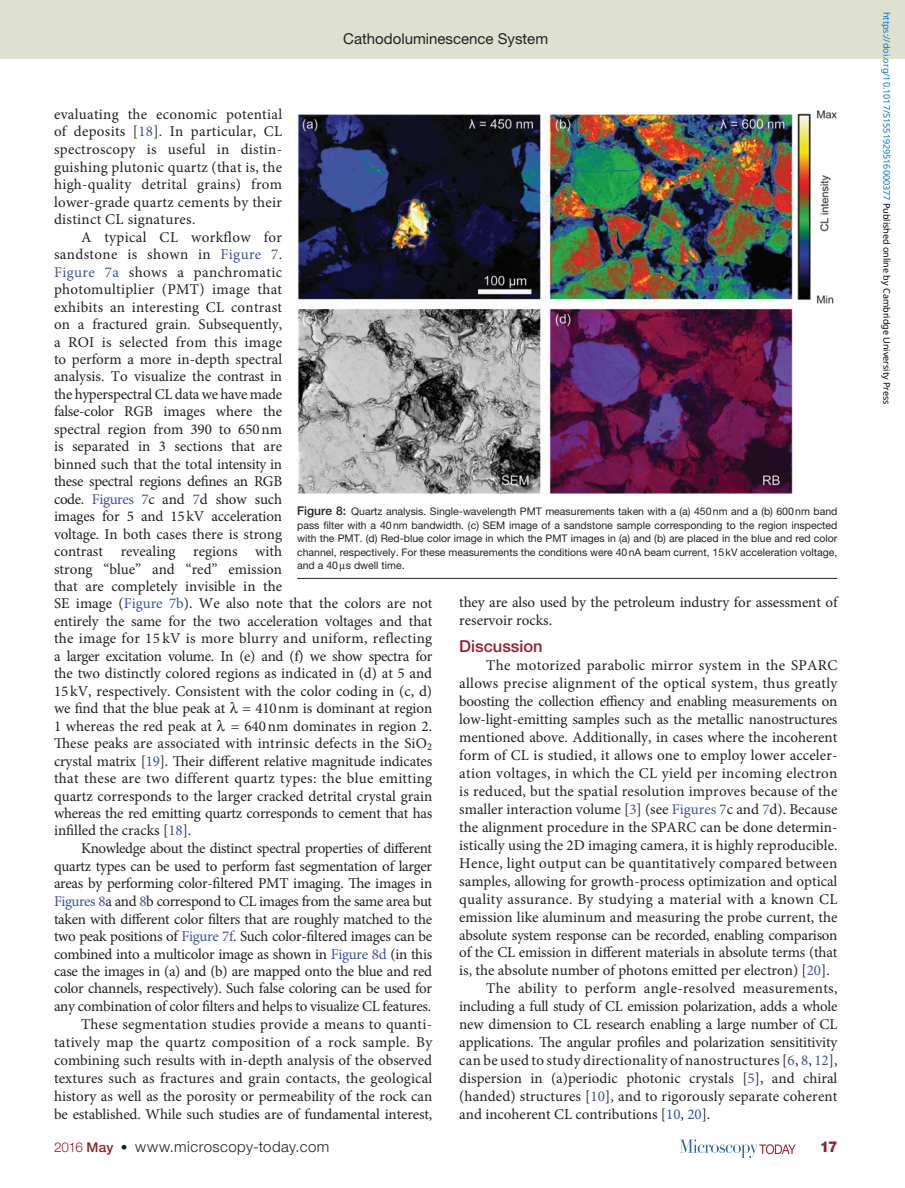
<style>
.page{position:relative;width:905px;height:1188px;background:#fff}
.page>*{position:absolute;margin:0;border:0;box-sizing:border-box;transform-origin:0 0}
.pSec1ttl{font:500 16.5px "Helvetica Neue LT Std";color:#98212a}
.pPara{font:15px/17.4px "Minion Pro";color:#231f20;text-align:justify}
.pFirstpara{font:15px/18px "Minion Pro";letter-spacing:.01em;color:#231f20;text-align:justify}
.t1{font:300 15px "Helvetica Neue LT Std";letter-spacing:.03em;color:#231f20}
.t2{font:15px "Helvetica Neue LT Std";color:#231f20}
.t3{font:800 15px "Helvetica Neue LT Std";color:#98212a}
.pFigureCaption{font:10.5px/13.5px "Helvetica Neue LT Std";color:#231f20;text-align:justify}
.t4{font:9px "Noto Sans";color:#0172cf}
.s1{color:#3a53a3}
.s2{font-weight:500;font-size:12px}
.s3{font-size:13.5px;color:#98212a}
.s4{font-weight:500;font-size:13.5px;color:#98212a}
.s5{font-weight:500;font-size:13.5px}
.s6{color:#000}
</style>
<div class="page">
<svg style="left:679px;top:1139px;width:116px;height:19px"></svg>
<div style="left:0;top:0;width:904px;height:58px;background:#dfe1d0"></div>
<img style="left:297px;top:110px;width:540px;height:384px">
<hr style="left:297px;top:578px;width:540px;height:1px;background:#231f20">
<p class="t2" style="left:343px;top:30px;width:206px">Cathodoluminescence System</p>
<p class="pFirstpara" style="left:54px;top:105px;width:230px;line-height:17.5px">evaluating the economic potential of deposits [<span class="s1">18</span>]. In particular, CL spectroscopy is useful in distin&shy;guishing plutonic quartz (that is, the high-quality detrital grains) from lower-grade quartz cements by their distinct CL signatures.</p>
<p class="pPara" style="left:54px;top:228px;width:380px;text-align:left;text-indent:27px">A typical CL workflow for<br>sandstone is shown in <span class="s1">Figure 7</span>.<br><span class="s1">Figure 7a</span> shows a panchromatic<br>photomultiplier (PMT) image that<br>exhibits an interesting CL contrast<br>on a fractured grain. Subsequently,<br>a ROI is selected from this image<br>to perform a more in-depth spectral<br>analysis. To visualize the contrast in<br>the hyperspectral CL data we have made<br>false-color RGB images where the<br>spectral region from 390 to 650nm<br>is separated in 3 sections that are<br>binned such that the total intensity in<br>these spectral regions defines an RGB<br>code. <span class="s1">Figures 7</span>c and <span class="s1">7</span>d show such<br>images for 5 and 15kV acceleration<br>voltage. In both cases there is strong<br>contrast revealing regions with<br>strong “blue” and “red” emission<br>that are completely invisible in the<br>SE image (<span class="s1">Figure 7b</span>). We also note that the colors are not entirely the same for the two acceleration voltages and that the image for 15 kV is more blurry and uniform, reflecting a larger excitation volume. In (e) and (f) we show spectra for the two distinctly colored regions as indicated in (d) at 5 and 15 kV, respectively. Consistent with the color coding in (c, d) we find that the blue peak at = 410nm is dominant at region 1 whereas the red peak at</p>
<p class="pFigureCaption" style="left:297px;top:504px;width:542px"><span class="s2">Figure 8:</span> Quartz analysis. Single-wavelength PMT measurements taken with a (a) 450nm and a (b) 600nm band pass filter with a 40nm bandwidth. (c) SEM image of a sandstone sample corresponding to the region inspected with the PMT. (d) Red-blue color image in which the PMT images in (a) and (b) are placed in the blue and red color channel, respectively. For these measurements the conditions were 40nA beam current, 15kV acceleration voltage, and a 40 s dwell time.</p>
<p class="pPara" style="left:459px;top:593px;width:379px;line-height:18px">they are also used by the petroleum industry for assessment of reservoir rocks.</p>
<p class="pSec1ttl" style="left:459px;top:636px;width:85px">Discussion</p>
<p class="pFirstpara" style="left:459px;top:656px;width:380px;text-indent:27px">The motorized parabolic mirror system in the SPARC allows precise alignment of the optical system, thus greatly boosting the collection effiency and enabling measurements on low-light-emitting samples such as the metallic nanostructures mentioned above. Additionally, in cases where the incoherent form of CL is studied, it allows one to employ lower acceler&shy;ation voltages, in which the CL yield per incoming electron is reduced, but the spatial resolution improves because of the smaller interaction volume [<span class="s1">3</span>] (see <span class="s1">Figures 7</span>c and <span class="s1">7</span>d). Because the alignment procedure in the SPARC can be done determin&shy;istically using the 2D imaging camera, it is highly reproducible.<br>Hence, light output can be quantitatively compared between samples, allowing for growth-process optimization and optical quality assurance. By studying a material with a known CL emission like aluminum and measuring the probe current, the absolute system response can be recorded, enabling comparison of the CL emission in different materials in absolute terms (that is, the absolute number of photons emitted per electron) [<span class="s1">20</span>].</p>
<p class="pPara" style="left:459px;top:980px;width:380px;line-height:18px;text-indent:27px">The ability to perform angle-resolved measurements, including a full study of CL emission polarization, adds a whole new dimension to CL research enabling a large number of CL applications. The angular profiles and polarization sensititivity can be used to study directionality of nanostructures [<span class="s1">6</span>, <span class="s1">8</span>, <span class="s1">12</span>], dispersion in (a)periodic photonic crystals [<span class="s1">5</span>], and chiral (handed) structures [<span class="s1">10</span>], and to rigorously separate coherent and incoherent CL contributions [<span class="s1">10</span>, <span class="s1">20</span>].</p>
<p class="pPara" style="left:54px;top:717px;width:380px;text-indent:177px">= 640nm dominates in region 2.<br>These peaks are associated with intrinsic defects in the SiO<sub>2 </sub>crystal matrix [<span class="s1">19</span>]. Their different relative magnitude indicates that these are two different quartz types: the blue emitting quartz corresponds to the larger cracked detrital crystal grain whereas the red emitting quartz corresponds to cement that has infilled the cracks [<span class="s1">18</span>].</p>
<p class="pPara" style="left:54px;top:840px;width:380px;text-indent:27px">Knowledge about the distinct spectral properties of different quartz types can be used to perform fast segmentation of larger areas by performing color-filtered PMT imaging. The images in <span class="s1">Figures 8</span>a and <span class="s1">8</span>b correspond to CL images from the same area but taken with different color filters that are roughly matched to the two peak positions of <span class="s1">Figure 7f</span>. Such color-filtered images can be combined into a multicolor image as shown in <span class="s1">Figure 8d</span> (in this case the images in (a) and (b) are mapped onto the blue and red color channels, respectively). Such false coloring can be used for any combination of color filters and helps to visualize CL features.</p>
<p class="pPara" style="left:54px;top:1015px;width:380px;line-height:18px;text-indent:27px">These segmentation studies provide a means to quanti&shy;tatively map the quartz composition of a rock sample. By combining such results with in-depth analysis of the observed textures such as fractures and grain contacts, the geological history as well as the porosity or permeability of the rock can be established. While such studies are of fundamental interest,</p>
<p class="t1" style="left:54px;top:1137px;width:277px"><span class="s3">2016</span> <span class="s4">May</span> <span class="s5">•</span> www.microscopy-today.com</p>
<p class="t3" style="left:819px;top:1138px;width:19px">17</p>
<p class="t4" style="left:893px;top:12px;width:394px;rotate:90deg">https://doi.org/10.1017/S1551929516000377 <span class="s6">Published online by Cambridge University Press</span></p>
</div>
